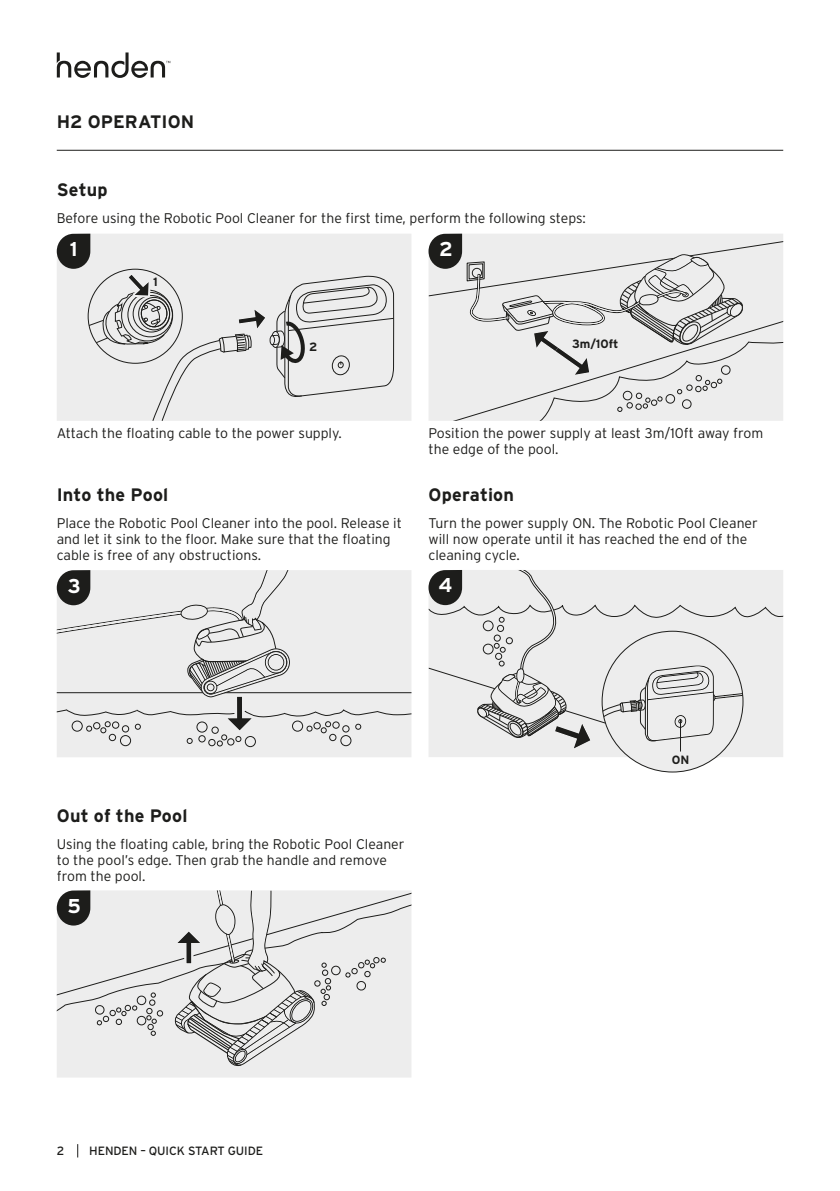
<style>
.page{position:relative;width:840px;height:1191px;background:#fff}
.page>*{position:absolute;margin:0;border:0;box-sizing:border-box;transform-origin:0 0}
.t1{font:700 20px "Interstate";color:#fff}
.t2{font:700 18px "Interstate";letter-spacing:.01em;color:#1d1d1b}
.t3{font:300 14px/16px "Interstate";color:#1d1d1b}
.t4{font:12px "Interstate";letter-spacing:-.01em;color:#1d1d1b}
.t5{font:700 12px "Interstate";color:#1d1d1b}
</style>
<div class="page">
<svg style="left:77px;top:1144px;width:1px;height:13px"></svg>
<hr style="left:57px;top:150px;width:725px;height:1px;background:#1d1d1b">
<svg style="left:57px;top:52px;width:113px;height:26px"></svg>
<div style="left:601px;top:631px;width:141px;height:141px;background:#ededed;border-radius:50%"></div>
<div style="left:394px;top:234px;width:17px;height:187px;background:#ededed"></div>
<div style="left:57px;top:1066px;width:354px;height:11px;background:#ededed"></div>
<div style="left:57px;top:746px;width:354px;height:11px;background:#ededed"></div>
<div style="left:244px;top:736px;width:12px;height:11px;border:1px solid #1d1d1b;border-radius:50%"></div>
<svg style="left:57px;top:234px;width:337px;height:187px;background:#ddd"></svg>
<svg style="left:428px;top:234px;width:354px;height:187px;background:#dcdcdc"></svg>
<svg style="left:57px;top:570px;width:354px;height:176px;background:#dfdfdf"></svg>
<svg style="left:428px;top:570px;width:354px;height:187px"></svg>
<svg style="left:57px;top:890px;width:354px;height:176px;background:#ddd"></svg>
<hr style="left:679px;top:721px;width:1px;height:30px;background:#1d1d1b">
<p class="t2" style="left:57px;top:111px;width:139px">H2 OPERATION</p>
<p class="t2" style="left:57px;top:179px;width:52px">Setup</p>
<p class="t3" style="left:57px;top:210px;width:530px">Before using the Robotic Pool Cleaner for the first time, perform the following steps:</p>
<h1 class="t1" style="left:70px;top:238px;width:9px">1</h1>
<h1 class="t1" style="left:439px;top:238px;width:15px">2</h1>
<p class="t5" style="left:153px;top:275px;width:6px">1</p>
<p class="t5" style="left:309px;top:340px;width:10px">2</p>
<p class="t5" style="left:571px;top:337px;width:48px">3m/10ft</p>
<p class="t3" style="left:57px;top:425px;width:286px">Attach the floating cable to the power supply.</p>
<p class="t3" style="left:428px;top:425px;width:336px">Position the power supply at least 3m/10ft away from the edge of the pool.</p>
<p class="t2" style="left:57px;top:484px;width:113px">Into the Pool</p>
<p class="t3" style="left:57px;top:515px;width:346px">Place the Robotic Pool Cleaner into the pool. Release it and let it sink to the floor. Make sure that the floating cable is free of any obstructions.</p>
<p class="t2" style="left:428px;top:484px;width:87px">Operation</p>
<p class="t3" style="left:428px;top:515px;width:331px">Turn the power supply ON. The Robotic Pool Cleaner will now operate until it has reached the end of the cleaning cycle.</p>
<h1 class="t1" style="left:68px;top:574px;width:14px">3</h1>
<h1 class="t1" style="left:438px;top:574px;width:15px">4</h1>
<p class="t2" style="left:57px;top:805px;width:132px">Out of the Pool</p>
<p class="t3" style="left:57px;top:836px;width:349px">Using the floating cable, bring the Robotic Pool Cleaner to the pool’s edge. Then grab the handle and remove from the pool.</p>
<h1 class="t1" style="left:68px;top:894px;width:15px">5</h1>
<p class="t4" style="left:57px;top:1144px;width:9px">2</p>
<p class="t4" style="left:89px;top:1144px;width:175px">HENDEN – QUICK START GUIDE</p>
<p class="t5" style="left:671px;top:753px;width:19px">ON</p>
</div>
